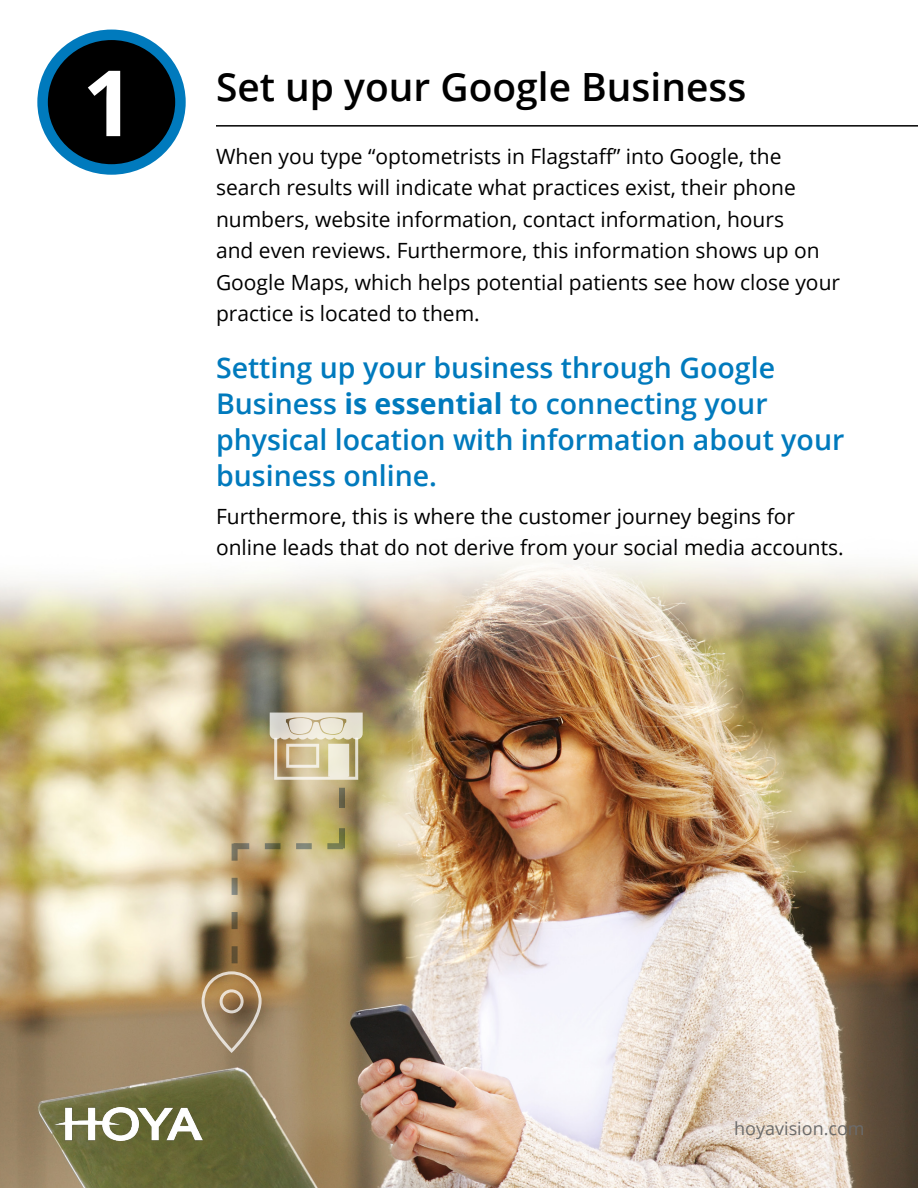
<style>
.page{position:relative;width:918px;height:1188px;background:#fff}
.page>*{position:absolute;margin:0;border:0;box-sizing:border-box;transform-origin:0 0}
.t1{font:700 91.5px "Open Sans";color:#fff}
.t2{font:600 38.85px "Open Sans";color:#000}
.t3{font:600 28.5px/36px "Open Sans";color:#007abd}
.t4{font:21px/31.5px "Open Sans";color:#000}
.t5{font:18px "Open Sans";color:#6b6b6b}
.s1{font-weight:700}
</style>
<div class="page">
<img style="left:0;top:559px;width:917px;height:629px">
<div style="left:43px;top:35px;width:137px;height:134px;background:#000;border-radius:50%"></div>
<div style="left:37px;top:30px;width:149px;height:145px;border:10px solid #007abd;border-radius:50%"></div>
<hr style="left:216px;top:125px;width:702px;height:2px;background:#000">
<svg style="left:232px;top:788px;width:113px;height:175px;background:#af9b6f"></svg>
<svg style="left:202px;top:971px;width:60px;height:82px;background:#a38967"></svg>
<svg style="left:270px;top:713px;width:93px;height:67px;background:#d6ccae"></svg>
<img style="left:54px;top:1107px;width:148px;height:34px">
<h1 class="t1" style="left:82px;top:38px;width:54px">1</h1>
<h2 class="t2" style="left:216px;top:60px;width:532px">Set up your Google Business</h2>
<p class="t4" style="left:216px;top:140px;width:626px">When you type “optometrists in Flagstaff” into Google, the search results will indicate what practices exist, their phone numbers, website information, contact information, hours<br>and even reviews. Furthermore, this information shows up on Google Maps, which helps potential patients see how close your practice is located to them.</p>
<h3 class="t3" style="left:216px;top:349px;width:630px">Setting up your business through Google Business <span class="s1">is essential</span> to connecting your physical location with information about your business online.</h3>
<p class="t4" style="left:216px;top:500px;width:629px">Furthermore, this is where the customer journey begins for online leads that do not derive from your social media accounts.</p>
<p class="t5" style="left:734px;top:1116px;width:132px">hoyavision.com</p>
</div>
